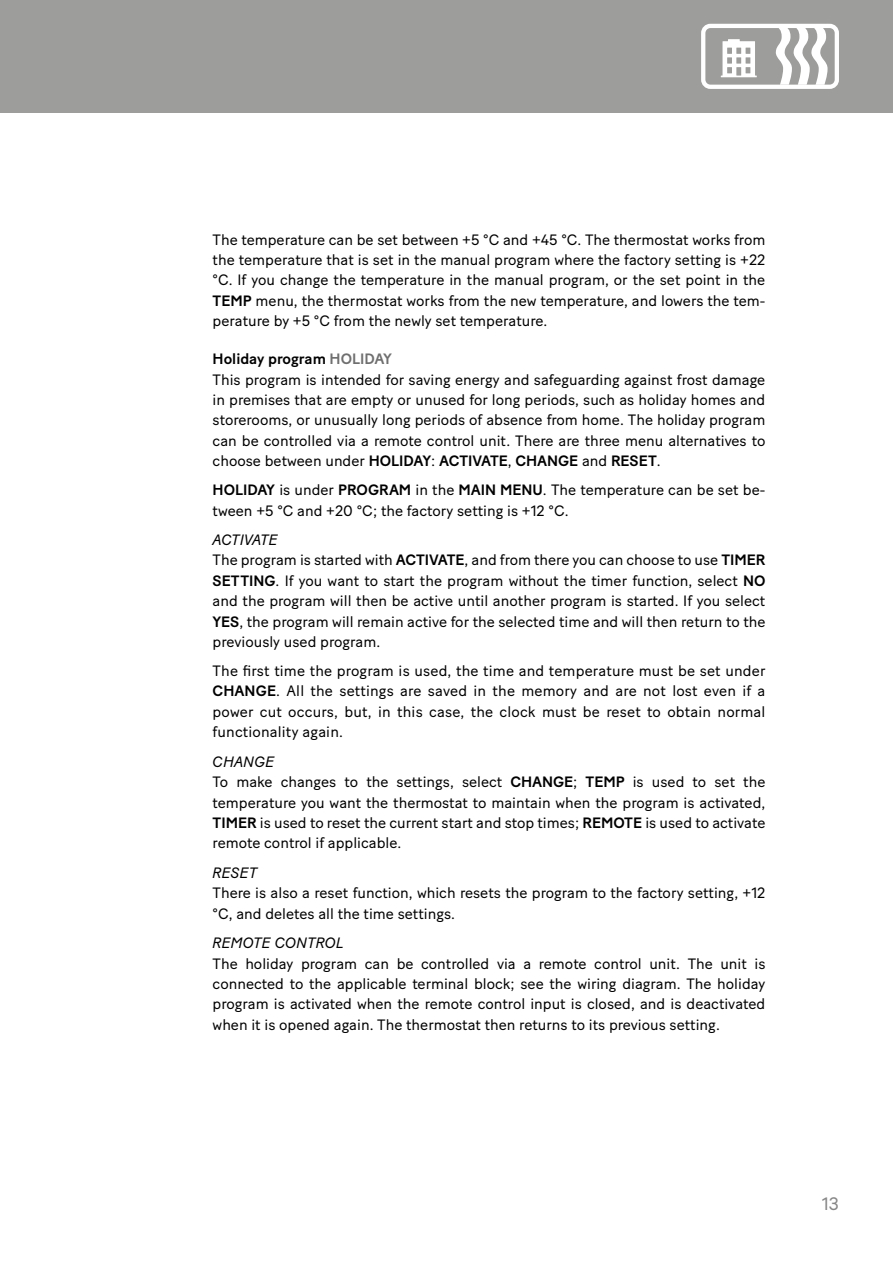
<style>
.page{position:relative;width:893px;height:1263px;background:#fff}
.page>*{position:absolute;margin:0;border:0;box-sizing:border-box;transform-origin:0 0}
.t1{font:18px "Baton Turbo";color:#878787}
.t2{font:15px/20.4px "Baton Turbo";color:#000}
.t3{font:italic 15px "Baton Turbo";color:#000}
.s1{font-weight:500}
.s2{font-weight:500;color:#706f6f}
.s3{font-style:italic}
</style>
<div class="page">
<div style="left:0;top:0;width:893px;height:113px;background:#9d9d9c"></div>
<div style="left:701px;top:24px;width:138px;height:65px;border:4px solid #fff;border-radius:7px"></div>
<svg style="left:776px;top:28px;width:51px;height:57px"></svg>
<svg style="left:721px;top:39px;width:36px;height:38px"></svg>
<p class="t2" style="left:213px;top:228px;width:554px;text-align:justify">The temperature can be set between +5 °C and +45 °C. The thermostat works from the temperature that is set in the manual program where the factory setting is +22 °C. If you change the temperature in the manual program, or the set point in the <span class="s1">TEMP</span> menu, the thermostat works from the new temperature, and lowers the tem&shy;perature by +5 °C from the newly set temperature.</p>
<p class="t2" style="left:213px;top:347px;width:554px"><span class="s1">Holiday program</span> <span class="s2">HOLIDAY<br></span>This program is intended for saving energy and safeguarding against frost damage in premises that are empty or unused for long periods, such as holiday homes and storerooms, or unusually long periods of absence from home. The holiday program can be controlled via a remote control unit. There are three menu alternatives to choose between under <span class="s1">HOLIDAY</span>: <span class="s1">ACTIVATE</span>, <span class="s1">CHANGE</span> and <span class="s1">RESET</span>.</p>
<p class="t2" style="left:213px;top:478px;width:554px"><span class="s1">HOLIDAY</span> is under <span class="s1">PROGRAM</span> in the <span class="s1">MAIN MENU</span>. The temperature can be set be&shy;tween +5 °C and +20 °C; the factory setting is +12 °C.</p>
<p class="t2" style="left:213px;top:528px;width:554px"><span class="s3">ACTIVATE<br></span>The program is started with <span class="s1">ACTIVATE</span>, and from there you can choose to use <span class="s1">TIMER SETTING</span>. If you want to start the program without the timer function, select <span class="s1">NO </span>and the program will then be active until another program is started. If you select <span class="s1">YES</span>, the program will remain active for the selected time and will then return to the previously used program.</p>
<p class="t2" style="left:213px;top:659px;width:554px;text-align:justify">The first time the program is used, the time and temperature must be set under <span class="s1">CHANGE</span>. All the settings are saved in the memory and are not lost even if a power cut occurs, but, in this case, the clock must be reset to obtain normal functionality again.</p>
<p class="t2" style="left:213px;top:750px;width:554px"><span class="s3">CHANGE<br></span>To make changes to the settings, select <span class="s1">CHANGE</span>; <span class="s1">TEMP</span> is used to set the temperature you want the thermostat to maintain when the program is activated, <span class="s1">TIMER</span> is used to reset the current start and stop times; <span class="s1">REMOTE</span> is used to activate remote control if applicable.</p>
<p class="t3" style="left:213px;top:861px;width:46px">RESET</p>
<p class="t2" style="left:213px;top:881px;width:554px">There is also a reset function, which resets the program to the factory setting, +12 °C, and deletes all the time settings.</p>
<p class="t3" style="left:213px;top:931px;width:133px">REMOTE CONTROL</p>
<p class="t2" style="left:213px;top:952px;width:554px;text-align:justify">The holiday program can be controlled via a remote control unit. The unit is connected to the applicable terminal block; see the wiring diagram. The holiday program is activated when the remote control input is closed, and is deactivated when it is opened again. The thermostat then returns to its previous setting.</p>
<p class="t1" style="left:822px;top:1189px;width:19px">13</p>
</div>
